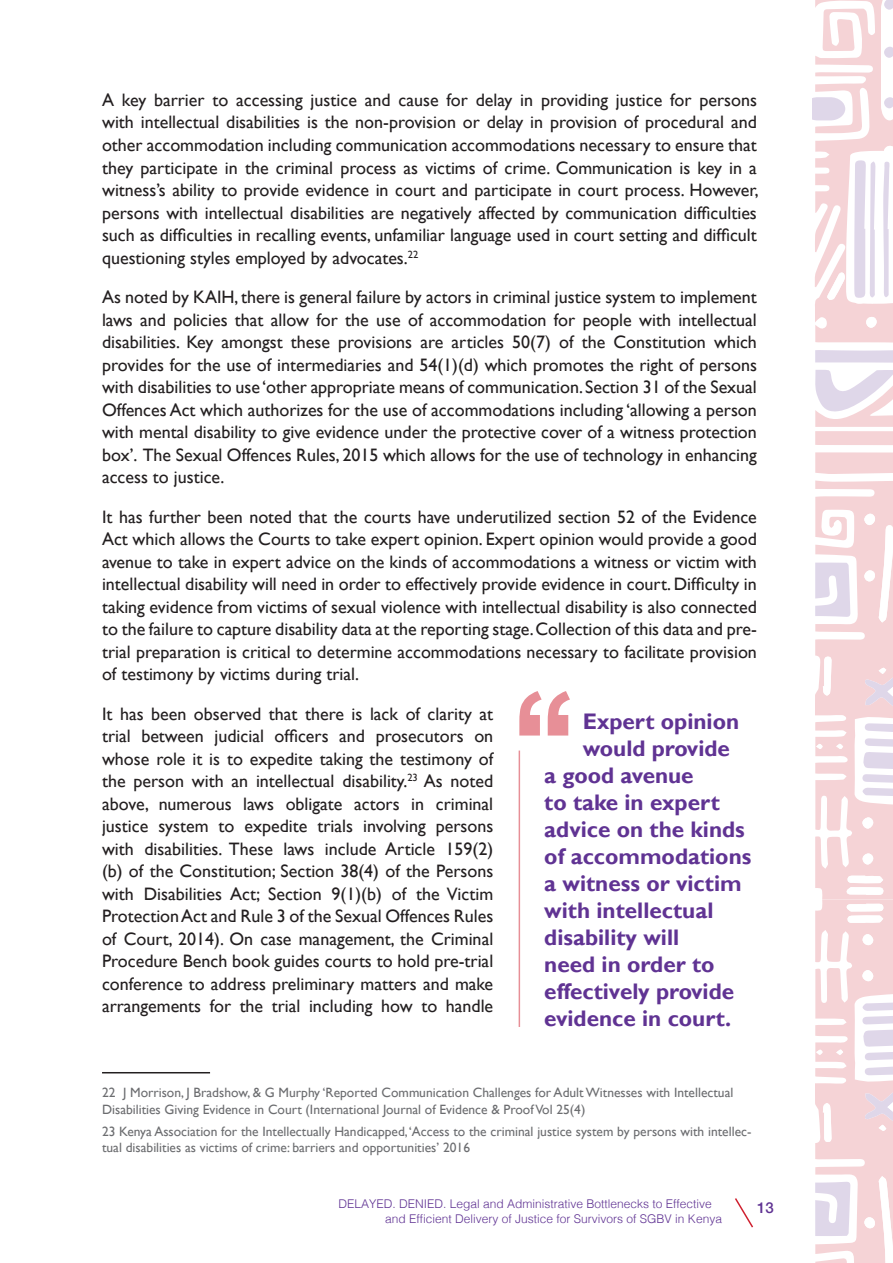
<style>
.page{position:relative;width:893px;height:1263px;background:#fff}
.page>*{position:absolute;margin:0;border:0;box-sizing:border-box;transform-origin:0 0}
.t1{font:700 22.5px "Gill Sans";color:#603393}
.t2{font:18px/22.5px "Gill Sans";color:#231f20;text-align:justify}
.t3{font:500 15px "Helvetica Neue";color:#603393}
.t4{font:13.5px/16.2px "Gill Sans";color:#6c6d70}
.t5{font:300 12px/14.4px "Helvetica";color:#603393}
</style>
<div class="page">
<hr style="left:102px;top:1072px;width:108px;height:1px;background:#231f20">
<hr style="left:519px;top:750px;width:1px;height:277px;background:#cf202f">
<svg style="left:519px;top:691px;width:51px;height:44px"></svg>
<svg style="left:815px;top:0;width:78px;height:876px;fill:#f5d3d6"></svg>
<svg style="left:815px;top:370px;width:78px;height:42px"></svg>
<svg style="left:815px;top:562px;width:35px;height:55px"></svg>
<svg style="left:815px;top:350px;width:78px;height:13px"></svg>
<svg style="left:823px;top:656px;width:9px;height:39px"></svg>
<div style="left:862px;top:817px;width:11px;height:12px;background:#fff;border-radius:50%"></div>
<svg style="left:864px;top:514px;width:29px;height:108px"></svg>
<div style="left:862px;top:853px;width:11px;height:12px;background:#fff;border-radius:50%"></div>
<div style="left:866px;top:317px;width:11px;height:11px;background:#fff;border-radius:50%"></div>
<svg style="left:836px;top:743px;width:7px;height:6px"></svg>
<svg style="left:816px;top:744px;width:7px;height:5px"></svg>
<svg style="left:827px;top:146px;width:66px;height:158px"></svg>
<svg style="left:881px;top:0;width:12px;height:120px"></svg>
<svg style="left:812px;top:97px;width:33px;height:23px"></svg>
<svg style="left:853px;top:668px;width:40px;height:139px"></svg>
<svg style="left:815px;top:876px;width:78px;height:387px"></svg>
<svg style="left:735px;top:1198px;width:18px;height:30px"></svg>
<p class="t2" style="left:102px;top:89px;width:658px">A key barrier to accessing justice and cause for delay in providing justice for persons with intellectual disabilities is the non-provision or delay in provision of procedural and other accommodation including communication accommodations necessary to ensure that they participate in the criminal process as victims of crime. Communication is key in a witness’s ability to provide evidence in court and participate in court process. However, persons with intellectual disabilities are negatively affected by communication difficulties such as difficulties in recalling events, unfamiliar language used in court setting and difficult questioning styles employed by advocates.<sup>22</sup></p>
<p class="t2" style="left:102px;top:286px;width:656px">As noted by KAIH, there is general failure by actors in criminal justice system to implement laws and policies that allow for the use of accommodation for people with intellectual disabilities. Key amongst these provisions are articles 50(7) of the Constitution which provides for the use of intermediaries and 54(1)(d) which promotes the right of persons with disabilities to use ‘other appropriate means of communication. Section 31 of the Sexual Offences Act which authorizes for the use of accommodations including ‘allowing a person with mental disability to give evidence under the protective cover of a witness protection box’. The Sexual Offences Rules, 2015 which allows for the use of technology in enhancing access to justice.</p>
<p class="t2" style="left:102px;top:506px;width:656px">It has further been noted that the courts have underutilized section 52 of the Evidence Act which allows the Courts to take expert opinion. Expert opinion would provide a good avenue to take in expert advice on the kinds of accommodations a witness or victim with intellectual disability will need in order to effectively provide evidence in court. Difficulty in taking evidence from victims of sexual violence with intellectual disability is also connected to the failure to capture disability data at the reporting stage. Collection of this data and pre&shy;trial preparation is critical to determine accommodations necessary to facilitate provision of testimony by victims during trial.</p>
<p class="t2" style="left:102px;top:703px;width:393px">It has been observed that there is lack of clarity at trial between judicial officers and prosecutors on whose role it is to expedite taking the testimony of the person with an intellectual disability.<sup>23</sup> As noted above, numerous laws obligate actors in criminal justice system to expedite trials involving persons with disabilities. These laws include Article 159(2) (b) of the Constitution; Section 38(4) of the Persons with Disabilities Act; Section 9(1)(b) of the Victim Protection Act and Rule 3 of the Sexual Offences Rules of Court, 2014). On case management, the Criminal Procedure Bench book guides courts to hold pre-trial conference to address preliminary matters and make arrangements for the trial including how to handle</p>
<p class="t1" style="left:583px;top:708px;width:158px">Expert opinion</p>
<p class="t1" style="left:583px;top:735px;width:149px">would provide</p>
<p class="t1" style="left:544px;top:762px;width:151px">a good avenue</p>
<p class="t1" style="left:544px;top:789px;width:177px">to take in expert</p>
<p class="t1" style="left:544px;top:816px;width:202px">advice on the kinds</p>
<p class="t1" style="left:544px;top:843px;width:209px">of accommodations</p>
<p class="t1" style="left:544px;top:870px;width:199px">a witness or victim</p>
<p class="t1" style="left:544px;top:897px;width:171px">with intellectual</p>
<p class="t1" style="left:544px;top:924px;width:136px">disability will</p>
<p class="t1" style="left:544px;top:951px;width:172px">need in order to</p>
<p class="t1" style="left:544px;top:978px;width:191px">effectively provide</p>
<p class="t1" style="left:544px;top:1005px;width:188px">evidence in court.</p>
<p class="t4" style="left:102px;top:1085px;width:633px">22 J Morrison, J Bradshow, &amp; G Murphy ‘Reported Communication Challenges for Adult Witnesses with Intellectual<br>Disabilities Giving Evidence in Court (International Journal of Evidence &amp; Proof Vol 25(4)</p>
<p class="t4" style="left:102px;top:1124px;width:651px">23 Kenya Association for the Intellectually Handicapped, ‘Access to the criminal justice system by persons with intellec&shy;tual disabilities as victims of crime: barriers and opportunities’ 2016</p>
<p class="t5" style="left:385px;top:1196px;width:338px;text-indent:-47px">DELAYED. DENIED. Legal and Administrative Bottlenecks to Effective and Efficient Delivery of Justice for Survivors of SGBV in Kenya</p>
<p class="t3" style="left:757px;top:1195px;width:18px">13</p>
</div>
